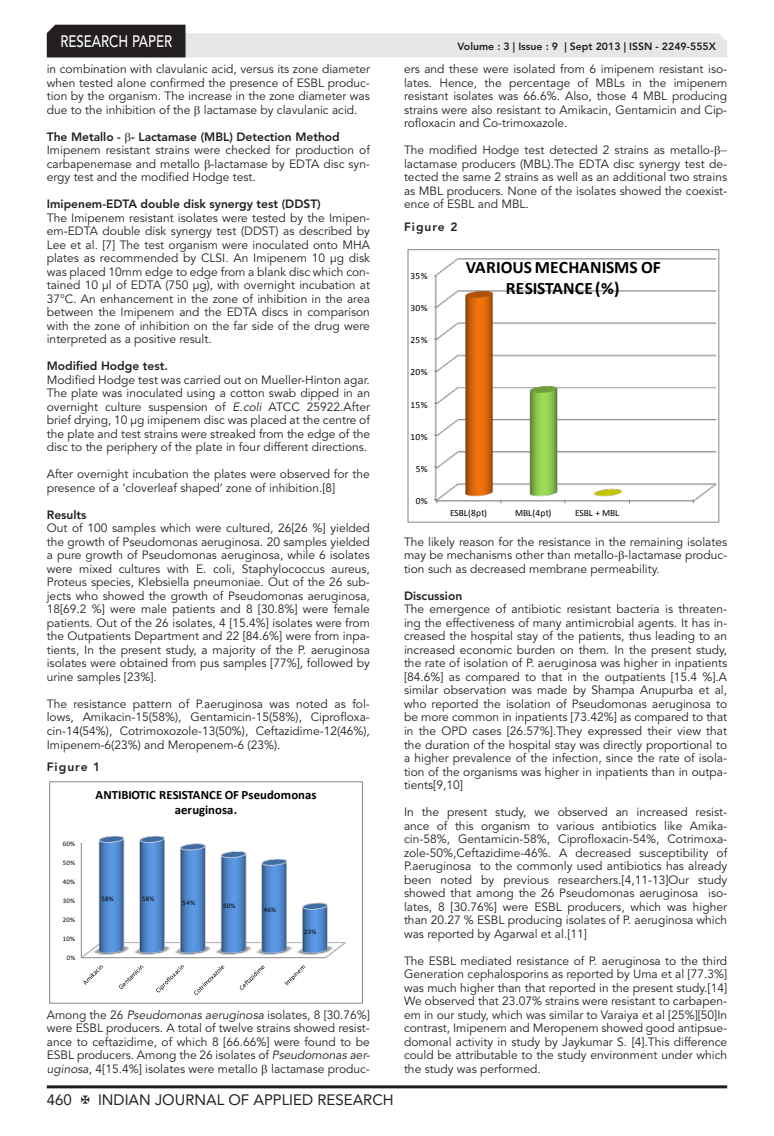
<style>
.page{position:relative;width:774px;height:1136px;background:#fff}
.page>*{position:absolute;margin:0;border:0;box-sizing:border-box;transform-origin:0 0}
.t1{font:700 17.4px/21.1px "Calibri";color:#000;text-align:center}
.t2{font:500 16.5px "Avenir LT Std";color:#fff;scale:.8 1}
.t3{font:15px "Avenir LT Std";color:#231f20}
.t4{font:700 12.75px/15.3px "Calibri";letter-spacing:.005em;color:#000;text-align:center}
.Body_Text{font:12px/13.5px "Avenir LT Std";color:#231f20;text-align:justify}
.Bold{font:800 12px "Avenir LT Std";color:#231f20}
.t5{font:800 10.5px "Avenir LT Std";color:#231f20}
.t6{font:9.45px "Calibri";letter-spacing:.01em;color:#000}
.t7{font:6.9px "Calibri";letter-spacing:.03em;color:#000}
.s1{font-style:italic}
</style>
<div class="page">
<hr style="left:47px;top:1085px;width:680px;height:3px;background:#231f20">
<svg style="left:47px;top:25px;width:680px;height:32px"></svg>
<img style="left:81px;top:835px;width:265px;height:123px">
<svg style="left:83px;top:965px;width:20px;height:20px"></svg>
<svg style="left:119px;top:965px;width:25px;height:24px"></svg>
<svg style="left:156px;top:965px;width:29px;height:28px"></svg>
<svg style="left:194px;top:965px;width:31px;height:30px"></svg>
<svg style="left:239px;top:965px;width:26px;height:25px"></svg>
<svg style="left:284px;top:965px;width:22px;height:21px"></svg>
<div style="left:49px;top:781px;width:314px;height:222px;border:1px solid #868686"></div>
<img style="left:435px;top:258px;width:282px;height:243px">
<svg style="left:434px;top:499px;width:4px;height:4px"></svg>
<div style="left:408px;top:249px;width:311px;height:273px;border:1px solid #868686"></div>
<h2 class="t2" style="left:60px;top:32px;width:141px">RESEARCH PAPER</h2>
<p class="Body_Text" style="left:47px;top:62px;width:325px">in combination with clavulanic acid, versus its zone diameter when tested alone confirmed the presence of ESBL produc&shy;tion by the organism. The increase in the zone diameter was due to the inhibition of the lactamase by clavulanic acid.</p>
<p class="Bold" style="left:47px;top:129px;width:295px">The Metallo - - Lactamase (MBL) Detection Method</p>
<p class="Body_Text" style="left:47px;top:143px;width:325px">Imipenem resistant strains were checked for production of carbapenemase and metallo -lactamase by EDTA disc syn&shy;ergy test and the modified Hodge test.</p>
<p class="Bold" style="left:47px;top:197px;width:275px">Imipenem-EDTA double disk synergy test (DDST)</p>
<p class="Body_Text" style="left:47px;top:211px;width:325px">The Imipenem resistant isolates were tested by the Imipen&shy;em-EDTA double disk synergy test (DDST) as described by Lee et al. [7] The test organism were inoculated onto MHA plates as recommended by CLSI. An Imipenem 10 μg disk was placed 10mm edge to edge from a blank disc which con&shy;tained 10 μl of EDTA (750 μg), with overnight incubation at 37°C. An enhancement in the zone of inhibition in the area between the Imipenem and the EDTA discs in comparison with the zone of inhibition on the far side of the drug were interpreted as a positive result.</p>
<p class="Bold" style="left:47px;top:359px;width:123px">Modified Hodge test.</p>
<p class="Body_Text" style="left:47px;top:373px;width:325px">Modified Hodge test was carried out on Mueller-Hinton agar.<br>The plate was inoculated using a cotton swab dipped in an overnight culture suspension of <span class="s1">E.coli</span> ATCC 25922.After brief drying, 10 μg imipenem disc was placed at the centre of the plate and test strains were streaked from the edge of the disc to the periphery of the plate in four different directions.</p>
<p class="Body_Text" style="left:47px;top:467px;width:325px">After overnight incubation the plates were observed for the presence of a ‘cloverleaf shaped’ zone of inhibition.[8]</p>
<p class="Bold" style="left:47px;top:507px;width:41px">Results</p>
<p class="Body_Text" style="left:47px;top:521px;width:325px">Out of 100 samples which were cultured, 26[26 %] yielded the growth of Pseudomonas aeruginosa. 20 samples yielded a pure growth of Pseudomonas aeruginosa, while 6 isolates were mixed cultures with E. coli, Staphylococcus aureus, Proteus species, Klebsiella pneumoniae. Out of the 26 sub&shy;jects who showed the growth of Pseudomonas aeruginosa, 18[69.2 %] were male patients and 8 [30.8%] were female patients. Out of the 26 isolates, 4 [15.4%] isolates were from the Outpatients Department and 22 [84.6%] were from inpa&shy;tients, In the present study, a majority of the P. aeruginosa isolates were obtained from pus samples [77%], followed by urine samples [23%].</p>
<p class="Body_Text" style="left:47px;top:697px;width:325px">The resistance pattern of P.aeruginosa was noted as fol&shy;lows, Amikacin-15(58%), Gentamicin-15(58%), Ciprofloxa&shy;cin-14(54%), Cotrimoxozole-13(50%), Ceftazidime-12(46%), Imipenem-6(23%) and Meropenem-6 (23%).</p>
<p class="Bold" style="left:47px;top:759px;width:55px">Figure 1</p>
<p class="t7" style="left:63px;top:839px;width:14px">60%</p>
<p class="t7" style="left:63px;top:858px;width:14px">50%</p>
<p class="t7" style="left:63px;top:877px;width:14px">40%</p>
<p class="t7" style="left:63px;top:896px;width:14px">30%</p>
<p class="t7" style="left:63px;top:915px;width:14px">20%</p>
<p class="t7" style="left:63px;top:934px;width:14px">10%</p>
<p class="t7" style="left:67px;top:953px;width:10px">0%</p>
<p class="t4" style="left:96px;top:787px;width:222px">ANTIBIOTIC RESISTANCE OF Pseudomonas aeruginosa.</p>
<p class="t7" style="left:102px;top:894px;width:14px">58%</p>
<p class="t7" style="left:142px;top:894px;width:14px">58%</p>
<p class="t7" style="left:183px;top:897px;width:14px">54%</p>
<p class="t7" style="left:223px;top:901px;width:14px">50%</p>
<p class="t7" style="left:264px;top:905px;width:14px">46%</p>
<p class="t7" style="left:304px;top:927px;width:14px">23%</p>
<p class="Body_Text" style="left:47px;top:1007px;width:325px">Among the 26 <span class="s1">Pseudomonas aeruginosa</span> isolates, 8 [30.76%] were ESBL producers. A total of twelve strains showed resist&shy;ance to ceftazidime, of which 8 [66.66%] were found to be ESBL producers. Among the 26 isolates of <span class="s1">Pseudomonas aer&shy;uginosa</span>, 4[15.4%] isolates were metallo lactamase produc-</p>
<p class="t3" style="left:47px;top:1090px;width:27px">460</p>
<p class="t3" style="left:98px;top:1090px;width:297px">INDIAN JOURNAL OF APPLIED RESEARCH</p>
<p class="t5" style="left:457px;top:41px;width:260px">Volume : 3 | Issue : 9 | Sept 2013 | ISSN - 2249-555X</p>
<p class="Body_Text" style="left:404px;top:62px;width:325px">ers and these were isolated from 6 imipenem resistant iso&shy;lates. Hence, the percentage of MBLs in the imipenem resistant isolates was 66.6%. Also, those 4 MBL producing strains were also resistant to Amikacin, Gentamicin and Cip&shy;rofloxacin and Co-trimoxazole.</p>
<p class="Body_Text" style="left:404px;top:143px;width:325px;text-align:left">The modified Hodge test detected 2 strains as metallo&shy;lactamase producers (MBL).The EDTA disc synergy test de&shy;tected the same 2 strains as well as an additional two strains as MBL producers. None of the isolates showed the coexist&shy;ence of ESBL and MBL.</p>
<p class="Bold" style="left:404px;top:219px;width:55px">Figure 2</p>
<p class="t6" style="left:410px;top:270px;width:18px">35%</p>
<p class="t6" style="left:410px;top:302px;width:18px">30%</p>
<p class="t6" style="left:410px;top:334px;width:18px">25%</p>
<p class="t6" style="left:410px;top:366px;width:18px">20%</p>
<p class="t6" style="left:410px;top:398px;width:18px">15%</p>
<p class="t6" style="left:410px;top:430px;width:18px">10%</p>
<p class="t6" style="left:416px;top:462px;width:13px">5%</p>
<p class="t6" style="left:416px;top:494px;width:13px">0%</p>
<p class="t1" style="left:466px;top:257px;width:197px">VARIOUS MECHANISMS OF<br>RESISTANCE (%)</p>
<p class="t6" style="left:450px;top:506px;width:39px">ESBL(8pt)</p>
<p class="t6" style="left:515px;top:506px;width:38px">MBL(4pt)</p>
<p class="t6" style="left:575px;top:506px;width:46px">ESBL + MBL</p>
<p class="Body_Text" style="left:404px;top:535px;width:325px">The likely reason for the resistance in the remaining isolates may be mechanisms other than metallo- -lactamase produc&shy;tion such as decreased membrane permeability.</p>
<p class="Bold" style="left:404px;top:588px;width:60px">Discussion</p>
<p class="Body_Text" style="left:404px;top:602px;width:325px">The emergence of antibiotic resistant bacteria is threaten&shy;ing the effectiveness of many antimicrobial agents. It has in&shy;creased the hospital stay of the patients, thus leading to an increased economic burden on them. In the present study, the rate of isolation of P. aeruginosa was higher in inpatients [84.6%] as compared to that in the outpatients [15.4 %].A similar observation was made by Shampa Anupurba et al, who reported the isolation of Pseudomonas aeruginosa to be more common in inpatients [73.42%] as compared to that in the OPD cases [26.57%].They expressed their view that the duration of the hospital stay was directly proportional to a higher prevalence of the infection, since the rate of isola&shy;tion of the organisms was higher in inpatients than in outpa&shy;tients[9,10]</p>
<p class="Body_Text" style="left:404px;top:805px;width:325px">In the present study, we observed an increased resist&shy;ance of this organism to various antibiotics like Amika&shy;cin-58%, Gentamicin-58%, Ciprofloxacin-54%, Cotrimoxa&shy;zole-50%,Ceftazidime-46%. A decreased susceptibility of P.aeruginosa to the commonly used antibiotics has already been noted by previous researchers.[4,11-13]Our study showed that among the 26 Pseudomonas aeruginosa iso&shy;lates, 8 [30.76%] were ESBL producers, which was higher than 20.27 % ESBL producing isolates of P. aeruginosa which was reported by Agarwal et al.[11]</p>
<p class="Body_Text" style="left:404px;top:953px;width:325px">The ESBL mediated resistance of P. aeruginosa to the third Generation cephalosporins as reported by Uma et al [77.3%] was much higher than that reported in the present study.[14] We observed that 23.07% strains were resistant to carbapen&shy;em in our study, which was similar to Varaiya et al [25%][50]In contrast, Imipenem and Meropenem showed good antipsue&shy;domonal activity in study by Jaykumar S. [4].This difference could be attributable to the study environment under which the study was performed.</p>
</div>
